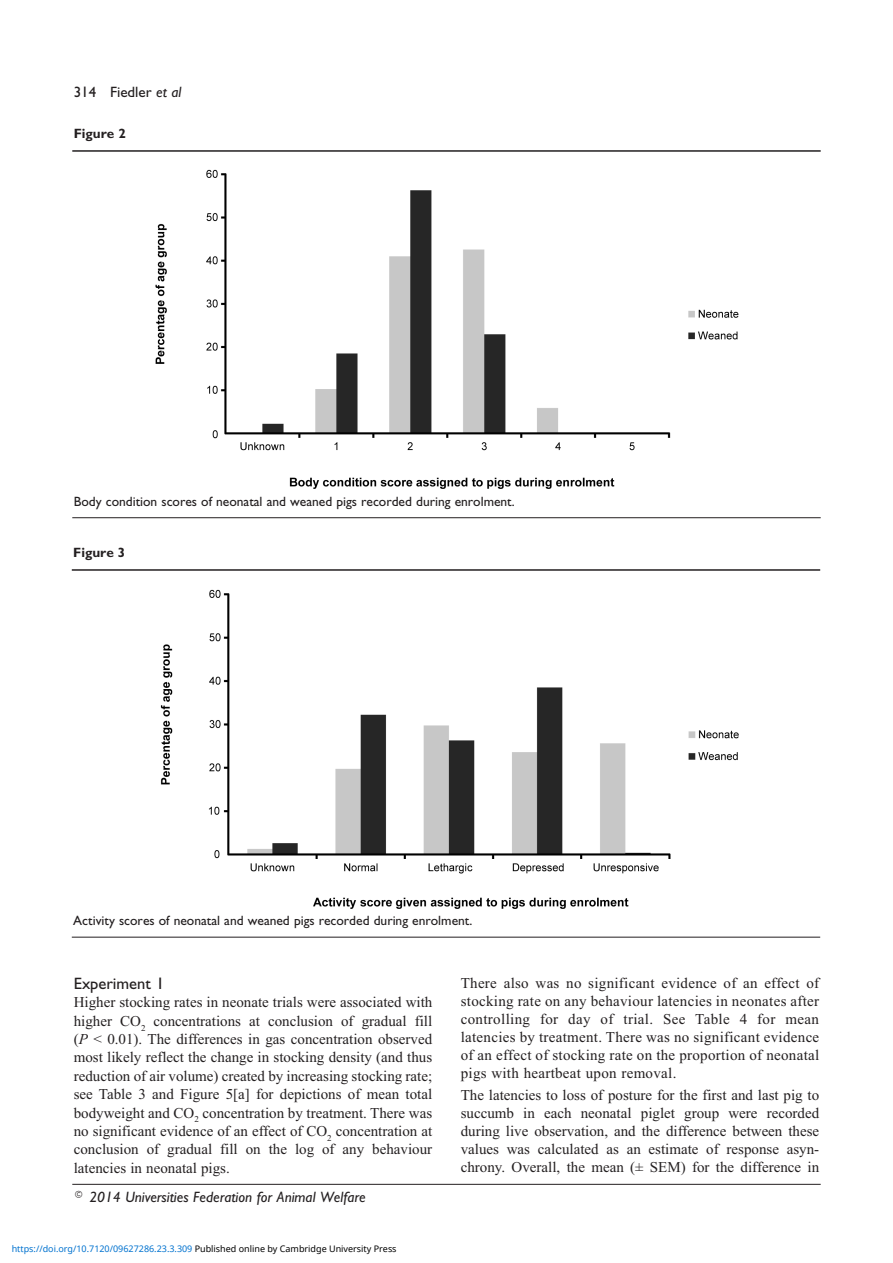
<style>
.page{position:relative;width:893px;height:1263px;background:#fff}
.page>*{position:absolute;margin:0;border:0;box-sizing:border-box;transform-origin:0 0}
.t1{font:16.5px "Gill Sans";color:#231f20}
.t2{font:15px/18.3px "Times New Roman";color:#231f20;text-align:justify}
.t3{font:italic 15px "Gill Sans";color:#231f20}
.t4{font:15px "Gill Sans";color:#231f20}
.t5{font:13.5px "Gill Sans";color:#231f20}
.t6{font:700 13.5px "Gill Sans";color:#231f20}
.t7{font:9px "Noto Sans";color:#0172cf}
.s1{font-style:italic}
.s2{color:#000}
</style>
<div class="page">
<hr style="left:72px;top:1184px;width:749px;height:1px;background:#231f20">
<hr style="left:72px;top:150px;width:749px;height:2px;background:#231f20">
<img style="left:155px;top:169px;width:584px;height:320px">
<hr style="left:72px;top:517px;width:749px;height:1px;background:#231f20">
<hr style="left:72px;top:569px;width:748px;height:2px;background:#231f20">
<img style="left:160px;top:589px;width:579px;height:320px">
<hr style="left:72px;top:937px;width:748px;height:1px;background:#231f20">
<p class="t4" style="left:74px;top:83px;width:109px">314 Fiedler <span class="s1">et al</span></p>
<p class="t6" style="left:74px;top:126px;width:54px">Figure 2</p>
<p class="t5" style="left:74px;top:493px;width:442px">Body condition scores of neonatal and weaned pigs recorded during enrolment.</p>
<p class="t6" style="left:73px;top:544px;width:54px">Figure 3</p>
<p class="t5" style="left:73px;top:912px;width:400px">Activity scores of neonatal and weaned pigs recorded during enrolment.</p>
<p class="t1" style="left:74px;top:973px;width:92px">Experiment 1</p>
<p class="t2" style="left:74px;top:993px;width:360px">Higher stocking rates in neonate trials were associated with higher CO<sub>2</sub> concentrations at conclusion of gradual fill (<span class="s1">P</span> &lt; 0.01). The differences in gas concentration observed most likely reflect the change in stocking density (and thus reduction of air volume) created by increasing stocking rate; see Table 3 and Figure 5[a] for depictions of mean total bodyweight and CO<sub>2</sub> concentration by treatment. There was no significant evidence of an effect of CO<sub>2</sub> concentration at conclusion of gradual fill on the log of any behaviour latencies in neonatal pigs.</p>
<p class="t3" style="left:74px;top:1188px;width:293px">© 2014 Universities Federation for Animal Welfare</p>
<p class="t7" style="left:12px;top:1243px;width:386px">https://doi.org/10.7120/09627286.23.3.309 <span class="s2">Published online by Cambridge University Press</span></p>
<p class="t2" style="left:461px;top:974px;width:360px">There also was no significant evidence of an effect of stocking rate on any behaviour latencies in neonates after controlling for day of trial. See Table 4 for mean latencies by treatment. There was no significant evidence of an effect of stocking rate on the proportion of neonatal pigs with heartbeat upon removal.</p>
<p class="t2" style="left:461px;top:1086px;width:360px">The latencies to loss of posture for the first and last pig to succumb in each neonatal piglet group were recorded during live observation, and the difference between these values was calculated as an estimate of response asyn&shy;chrony. Overall, the mean (± SEM) for the difference in</p>
</div>
